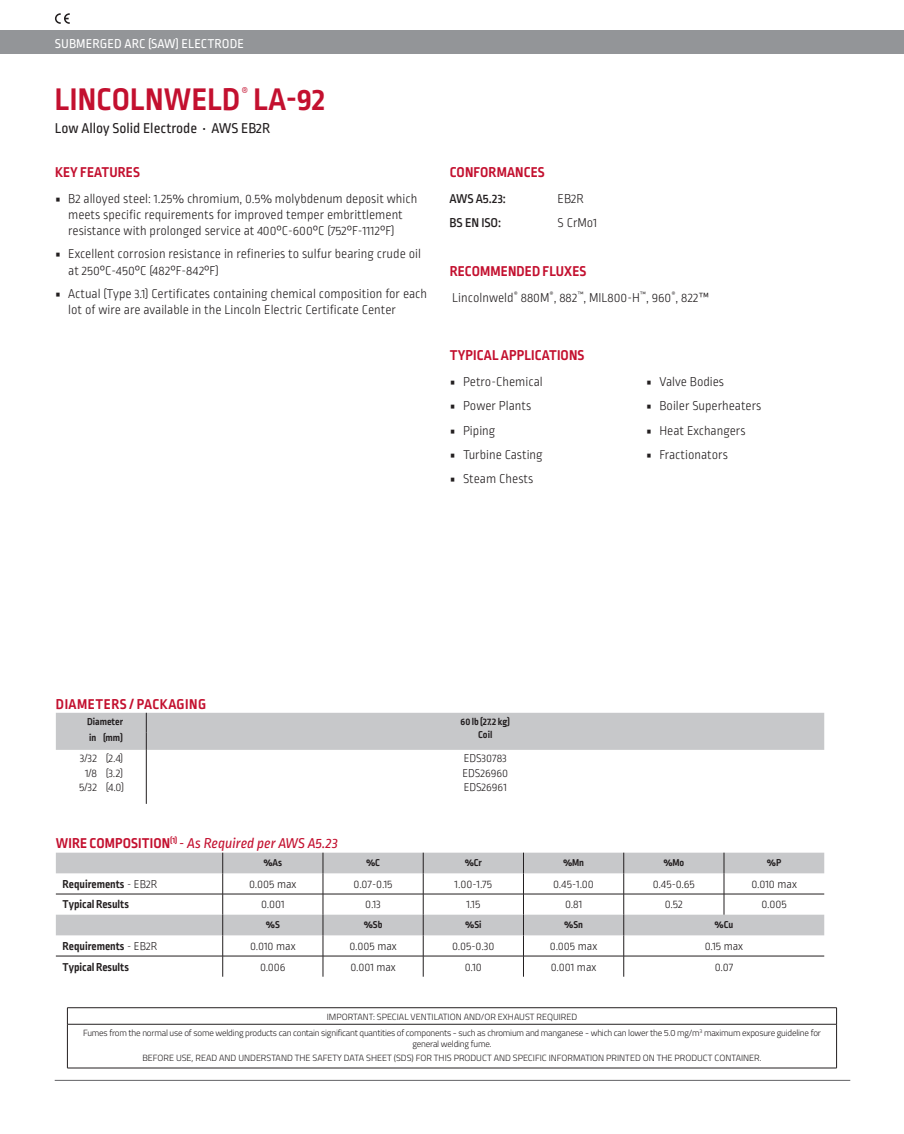
<style>
.page{position:relative;width:904px;height:1134px;background:#fff}
.page>*{position:absolute;margin:0;border:0;box-sizing:border-box;transform-origin:0 0}
.t1{font:700 33px "Ropa Sans Pro";letter-spacing:.01em;color:#c3102f}
.t2{font:700 15px "Ropa Sans Pro";letter-spacing:.01em;color:#c3102f}
.t3{font:italic 15px "Ropa Sans Pro";color:#c3102f}
.t4{font:15px "Ropa Sans Pro";color:#231f20}
.t5{font:700 15px "Ropa Sans Pro";letter-spacing:.035em;color:#c3102f}
.t6{font:300 13.95px "Ropa Sans Pro";color:#c3102f}
.t7{font:300 13.5px/16.2px "Ropa Sans Pro";color:#231f20}
.t8{font:13.5px "Ropa Sans Pro";letter-spacing:.01em;color:#fff}
.t9{font:500 13.5px "Ropa Sans Pro";color:#231f20}
.t10{font:300 12px/14.4px "Ropa Sans Pro";color:#231f20;text-align:justify}
.t11{font:700 12px "Ropa Sans Pro";color:#231f20}
.t12{font:700 10.5px/12.6px "Ropa Sans Pro";color:#231f20;text-align:center}
.t13{font:300 9px/15.5px "Titillium";letter-spacing:-.02em;color:#231f20;text-align:center}
.t14{font:300 9px/14.5px "Titillium";color:#231f20;text-align:center}
.s1{font-family:"Titillium"}
.s2{font-weight:700;font-style:normal}
.s3{font-weight:300}
</style>
<div class="page">
<div style="left:0;top:30px;width:904px;height:24px;background:#939598"></div>
<hr style="left:67px;top:1007px;width:770px;height:1px;background:#231f20">
<svg style="left:67px;top:1008px;width:1px;height:16px"></svg>
<svg style="left:836px;top:1008px;width:1px;height:16px"></svg>
<hr style="left:67px;top:1024px;width:770px;height:1px;background:#231f20">
<hr style="left:67px;top:1024px;width:1px;height:44px;background:#231f20">
<hr style="left:836px;top:1024px;width:1px;height:44px;background:#231f20">
<hr style="left:67px;top:1068px;width:770px;height:1px;background:#231f20">
<hr style="left:55px;top:1080px;width:795px;height:1px;background:#636366">
<svg style="left:55px;top:13px;width:15px;height:11px"></svg>
<div style="left:56px;top:713px;width:768px;height:37px;background:#c7c8ca"></div>
<hr style="left:146px;top:750px;width:1px;height:54px;background:#231f20">
<svg style="left:56px;top:853px;width:768px;height:82px;fill:#c7c8ca"></svg>
<hr style="left:56px;top:894px;width:167px;height:1px;background:#231f20">
<hr style="left:56px;top:956px;width:167px;height:1px;background:#231f20">
<svg style="left:724px;top:853px;width:1px;height:62px"></svg>
<svg style="left:222px;top:853px;width:1px;height:124px"></svg>
<svg style="left:323px;top:853px;width:1px;height:124px"></svg>
<svg style="left:423px;top:853px;width:1px;height:124px"></svg>
<svg style="left:523px;top:853px;width:1px;height:124px"></svg>
<svg style="left:623px;top:853px;width:1px;height:124px"></svg>
<hr style="left:223px;top:894px;width:100px;height:1px;background:#231f20">
<hr style="left:323px;top:894px;width:100px;height:1px;background:#231f20">
<hr style="left:423px;top:894px;width:100px;height:1px;background:#231f20">
<hr style="left:523px;top:894px;width:101px;height:1px;background:#231f20">
<hr style="left:624px;top:894px;width:100px;height:1px;background:#231f20">
<hr style="left:724px;top:894px;width:100px;height:1px;background:#231f20">
<hr style="left:223px;top:956px;width:100px;height:1px;background:#231f20">
<hr style="left:323px;top:956px;width:100px;height:1px;background:#231f20">
<hr style="left:423px;top:956px;width:100px;height:1px;background:#231f20">
<hr style="left:523px;top:956px;width:101px;height:1px;background:#231f20">
<hr style="left:624px;top:956px;width:100px;height:1px;background:#231f20">
<hr style="left:724px;top:956px;width:100px;height:1px;background:#231f20">
<p class="t8" style="left:55px;top:36px;width:191px">SUBMERGED ARC (SAW) ELECTRODE</p>
<p class="t6" style="left:241px;top:85px;width:9px">®</p>
<h1 class="t1" style="left:55px;top:80px;width:272px">LINCOLNWELD LA-92</h1>
<p class="t4" style="left:55px;top:121px;width:217px">Low Alloy Solid Electrode • AWS EB2R</p>
<p class="t2" style="left:55px;top:163px;width:86px">KEY FEATURES</p>
<p class="t7" style="left:68px;top:191px;width:351px;text-indent:-14px"><span class="s1">•</span> B2 alloyed steel: 1.25% chromium, 0.5% molybdenum deposit which meets specific requirements for improved temper embrittlement resistance with prolonged service at 400°C-600°C (752°F-1112°F)</p>
<p class="t7" style="left:68px;top:247px;width:354px;text-indent:-14px"><span class="s1">•</span> Excellent corrosion resistance in refineries to sulfur bearing crude oil at 250°C-450°C (482°F-842°F)</p>
<p class="t7" style="left:68px;top:286px;width:360px;text-indent:-14px"><span class="s1">•</span> Actual (Type 3.1) Certificates containing chemical composition for each lot of wire are available in the Lincoln Electric Certificate Center</p>
<p class="t2" style="left:450px;top:163px;width:97px">CONFORMANCES</p>
<p class="t9" style="left:450px;top:191px;width:58px">AWS A5.23:</p>
<p class="t7" style="left:558px;top:191px;width:28px">EB2R</p>
<p class="t9" style="left:450px;top:215px;width:53px">BS EN ISO:</p>
<p class="t7" style="left:558px;top:215px;width:41px">S CrMo1</p>
<p class="t2" style="left:450px;top:263px;width:138px">RECOMMENDED FLUXES</p>
<p class="t7" style="left:452px;top:290px;width:258px">Lincolnweld<sup>®</sup> 880M<sup>®</sup>, 882<sup>™</sup>, MIL800-H<sup>™</sup>, 960<sup>®</sup>, 822™</p>
<p class="t2" style="left:450px;top:347px;width:136px">TYPICAL APPLICATIONS</p>
<p class="t7" style="left:450px;top:374px;width:95px"><span class="s1">•</span> Petro-Chemical</p>
<p class="t7" style="left:450px;top:399px;width:83px"><span class="s1">•</span> Power Plants</p>
<p class="t7" style="left:450px;top:423px;width:47px"><span class="s1">•</span> Piping</p>
<p class="t7" style="left:450px;top:447px;width:95px"><span class="s1">•</span> Turbine Casting</p>
<p class="t7" style="left:450px;top:472px;width:85px"><span class="s1">•</span> Steam Chests</p>
<p class="t7" style="left:646px;top:374px;width:80px"><span class="s1">•</span> Valve Bodies</p>
<p class="t7" style="left:646px;top:399px;width:117px"><span class="s1">•</span> Boiler Superheaters</p>
<p class="t7" style="left:646px;top:423px;width:101px"><span class="s1">•</span> Heat Exchangers</p>
<p class="t7" style="left:646px;top:447px;width:84px"><span class="s1">•</span> Fractionators</p>
<p class="t5" style="left:56px;top:695px;width:152px">DIAMETERS / PACKAGING</p>
<p class="t12" style="left:87px;top:716px;width:38px">Diameter</p>
<p class="t12" style="left:461px;top:716px;width:51px">60 lb (27.2 kg)<br>Coil</p>
<p class="t12" style="left:89px;top:732px;width:35px">in (mm)</p>
<p class="t10" style="left:79px;top:752px;width:19px;text-align:center">3/32<br>1/8<br>5/32</p>
<p class="t10" style="left:106px;top:752px;width:20px">(2.4) (3.2) (4.0)</p>
<p class="t10" style="left:462px;top:752px;width:47px">EDS30783<br>EDS26960<br>EDS26961</p>
<p class="t3" style="left:56px;top:835px;width:284px"><span class="s2">WIRE COMPOSITION</span><sup>(1)</sup> - As Required per AWS A5.23</p>
<p class="t12" style="left:263px;top:857px;width:20px">%As</p>
<p class="t12" style="left:366px;top:857px;width:16px">%C</p>
<p class="t12" style="left:465px;top:857px;width:19px">%Cr</p>
<p class="t12" style="left:563px;top:857px;width:23px">%Mn</p>
<p class="t12" style="left:663px;top:857px;width:23px">%Mo</p>
<p class="t12" style="left:767px;top:857px;width:16px">%P</p>
<p class="t11" style="left:63px;top:877px;width:96px">Requirements <span class="s3">- EB2R</span></p>
<p class="t10" style="left:249px;top:877px;width:49px">0.005 max</p>
<p class="t10" style="left:354px;top:877px;width:40px">0.07-0.15</p>
<p class="t10" style="left:455px;top:877px;width:39px">1.00-1.75</p>
<p class="t10" style="left:553px;top:877px;width:42px">0.45-1.00</p>
<p class="t10" style="left:653px;top:877px;width:43px">0.45-0.65</p>
<p class="t10" style="left:751px;top:877px;width:47px">0.010 max</p>
<p class="t11" style="left:63px;top:898px;width:68px">Typical Results</p>
<p class="t10" style="left:261px;top:898px;width:25px">0.001</p>
<p class="t10" style="left:365px;top:898px;width:17px">0.13</p>
<p class="t10" style="left:466px;top:898px;width:16px">1.15</p>
<p class="t10" style="left:565px;top:898px;width:19px">0.81</p>
<p class="t10" style="left:665px;top:898px;width:20px">0.52</p>
<p class="t10" style="left:762px;top:898px;width:27px">0.005</p>
<p class="t12" style="left:266px;top:919px;width:15px">%S</p>
<p class="t12" style="left:364px;top:919px;width:20px">%Sb</p>
<p class="t12" style="left:465px;top:919px;width:18px">%Si</p>
<p class="t12" style="left:564px;top:919px;width:20px">%Sn</p>
<p class="t12" style="left:715px;top:919px;width:20px">%Cu</p>
<p class="t11" style="left:63px;top:939px;width:96px">Requirements <span class="s3">- EB2R</span></p>
<p class="t10" style="left:250px;top:940px;width:47px">0.010 max</p>
<p class="t10" style="left:349px;top:940px;width:49px">0.005 max</p>
<p class="t10" style="left:452px;top:940px;width:44px">0.05-0.30</p>
<p class="t10" style="left:550px;top:940px;width:49px">0.005 max</p>
<p class="t10" style="left:705px;top:940px;width:40px">0.15 max</p>
<p class="t11" style="left:63px;top:960px;width:68px">Typical Results</p>
<p class="t10" style="left:260px;top:960px;width:27px">0.006</p>
<p class="t10" style="left:350px;top:960px;width:47px">0.001 max</p>
<p class="t10" style="left:465px;top:960px;width:18px">0.10</p>
<p class="t10" style="left:551px;top:960px;width:47px">0.001 max</p>
<p class="t10" style="left:715px;top:960px;width:20px">0.07</p>
<p class="t13" style="left:83px;top:1009px;width:739px">IMPORTANT: SPECIAL VENTILATION AND/OR EXHAUST REQUIRED<br>Fumes from the normal use of some welding products can contain significant quantities of components - such as chromium and manganese - which can lower the 5.0 mg/m<sup>3</sup> maximum exposure guideline for</p>
<p class="t14" style="left:142px;top:1036px;width:621px">general welding fume.<br>BEFORE USE, READ AND UNDERSTAND THE SAFETY DATA SHEET (SDS) FOR THIS PRODUCT AND SPECIFIC INFORMATION PRINTED ON THE PRODUCT CONTAINER.</p>
</div>
